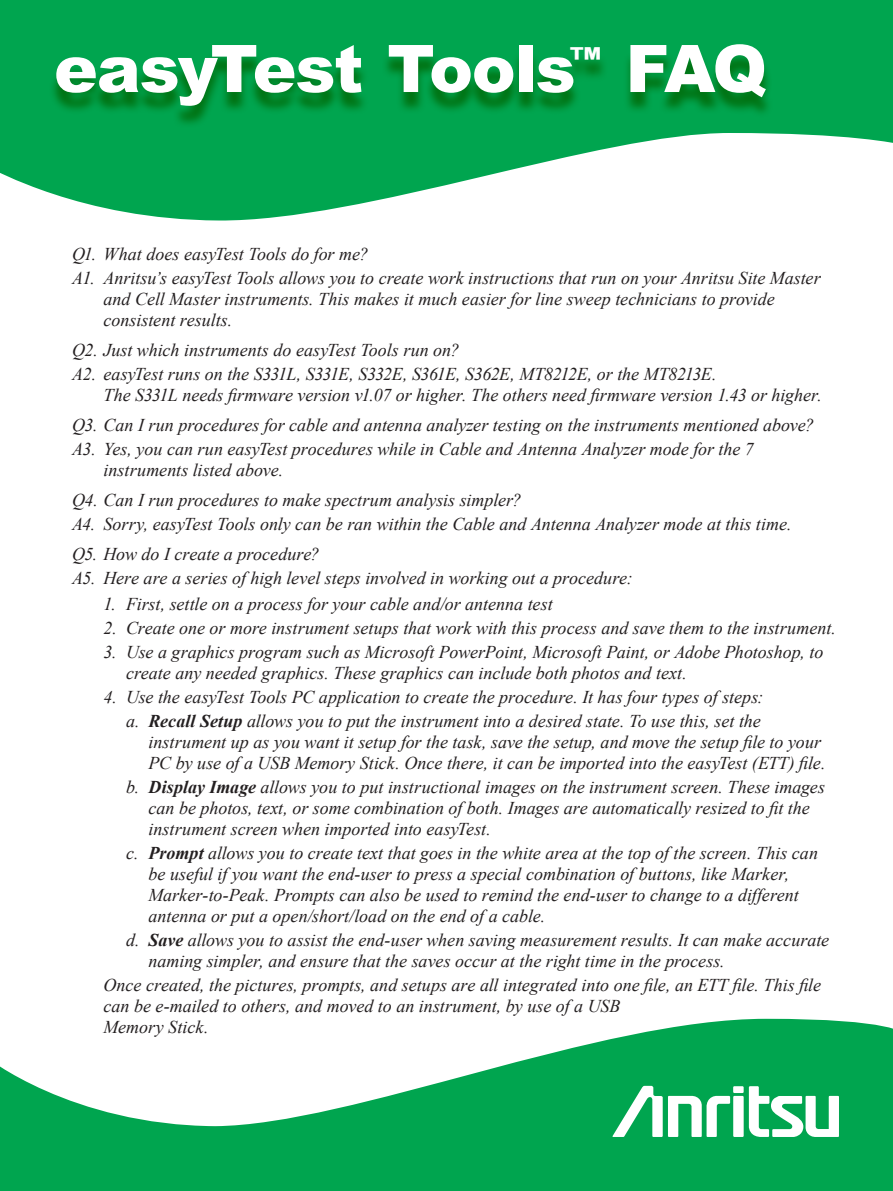
<style>
.page{position:relative;width:893px;height:1191px;background:#fff}
.page>*{position:absolute;margin:0;border:0;box-sizing:border-box;transform-origin:0 0}
.Line_Sweep_Tools_FAQ{font:900 65.7px "Arial";letter-spacing:-.035em;color:#fff}
.Indented_Text2{font:italic 18px/21px "Times New Roman";color:#231f20}
.Indented_Body_Text{font:italic 18px/21px "Times New Roman";color:#231f20}
.s1{font-weight:700}
</style>
<div class="page">
<svg style="left:0;top:0;width:893px;height:220px;fill:#00a54f"></svg>
<svg style="left:0;top:1018px;width:893px;height:173px;fill:#00a54f"></svg>
<div style="left:49px;top:51px;width:724px;height:78px;background:#006300;opacity:.75"></div>
<svg style="left:612px;top:1085px;width:227px;height:52px"></svg>
<p class="Line_Sweep_Tools_FAQ" style="left:54px;top:21px;width:715px">easyTest Tools<sup>™</sup> FAQ</p>
<p class="Line_Sweep_Tools_FAQ" style="left:63px;top:24px;width:766px">Line Sweep Tools FAQ</p>
<p class="Indented_Body_Text" style="left:72px;top:243px;width:298px">Q1. What does easyTest Tools do for me?</p>
<p class="Indented_Body_Text" style="left:104px;top:267px;width:719px;text-indent:-32px">A1. Anritsu’s easyTest Tools allows you to create work instructions that run on your Anritsu Site Master and Cell Master instruments. This makes it much easier for line sweep technicians to provide consistent results.</p>
<p class="Indented_Body_Text" style="left:72px;top:339px;width:389px">Q2. Just which instruments do easyTest Tools run on?</p>
<p class="Indented_Body_Text" style="left:104px;top:363px;width:720px;text-indent:-32px">A2. easyTest runs on the S331L, S331E, S332E, S361E, S362E, MT8212E, or the MT8213E.<br>The S331L needs firmware version v1.07 or higher. The others need firmware version 1.43 or higher.</p>
<p class="Indented_Body_Text" style="left:72px;top:414px;width:744px">Q3. Can I run procedures for cable and antenna analyzer testing on the instruments mentioned above?</p>
<p class="Indented_Body_Text" style="left:104px;top:438px;width:652px;text-indent:-32px">A3. Yes, you can run easyTest procedures while in Cable and Antenna Analyzer mode for the 7 instruments listed above.</p>
<p class="Indented_Body_Text" style="left:72px;top:489px;width:451px">Q4. Can I run procedures to make spectrum analysis simpler?</p>
<p class="Indented_Body_Text" style="left:72px;top:513px;width:721px">A4. Sorry, easyTest Tools only can be ran within the Cable and Antenna Analyzer mode at this time.</p>
<p class="Indented_Body_Text" style="left:72px;top:543px;width:249px">Q5. How do I create a procedure?</p>
<p class="Indented_Body_Text" style="left:72px;top:567px;width:562px">A5. Here are a series of high level steps involved in working out a procedure:</p>
<p class="Indented_Text2" style="left:104px;top:593px;width:451px">1. First, settle on a process for your cable and/or antenna test</p>
<p class="Indented_Text2" style="left:104px;top:617px;width:734px">2. Create one or more instrument setups that work with this process and save them to the instrument.</p>
<p class="Indented_Text2" style="left:126px;top:641px;width:699px;text-indent:-22px">3. Use a graphics program such as Microsoft PowerPoint, Microsoft Paint, or Adobe Photoshop, to create any needed graphics. These graphics can include both photos and text.</p>
<p class="Indented_Text2" style="left:104px;top:686px;width:661px">4. Use the easyTest Tools PC application to create the procedure. It has four types of steps:</p>
<p class="Indented_Text2" style="left:148px;top:710px;width:678px;text-indent:-22px">a. <span class="s1">Recall Setup</span> allows you to put the instrument into a desired state. To use this, set the instrument up as you want it setup for the task, save the setup, and move the setup file to your<br>PC by use of a USB Memory Stick. Once there, it can be imported into the easyTest (ETT) file.</p>
<p class="Indented_Text2" style="left:148px;top:776px;width:678px;text-indent:-22px">b. <span class="s1">Display Image</span> allows you to put instructional images on the instrument screen. These images can be photos, text, or some combination of both. Images are automatically resized to fit the instrument screen when imported into easyTest.</p>
<p class="Indented_Text2" style="left:148px;top:842px;width:671px;text-indent:-22px">c. <span class="s1">Prompt</span> allows you to create text that goes in the white area at the top of the screen. This can be useful if you want the end-user to press a special combination of buttons, like Marker, Marker-to-Peak. Prompts can also be used to remind the end-user to change to a different antenna or put a open/short/load on the end of a cable.</p>
<p class="Indented_Text2" style="left:148px;top:929px;width:682px;text-indent:-22px">d. <span class="s1">Save</span> allows you to assist the end-user when saving measurement results. It can make accurate naming simpler, and ensure that the saves occur at the right time in the process.</p>
<p class="Indented_Body_Text" style="left:104px;top:974px;width:719px">Once created, the pictures, prompts, and setups are all integrated into one file, an ETT file. This file can be e-mailed to others, and moved to an instrument, by use of a USB<br>Memory Stick.</p>
</div>
